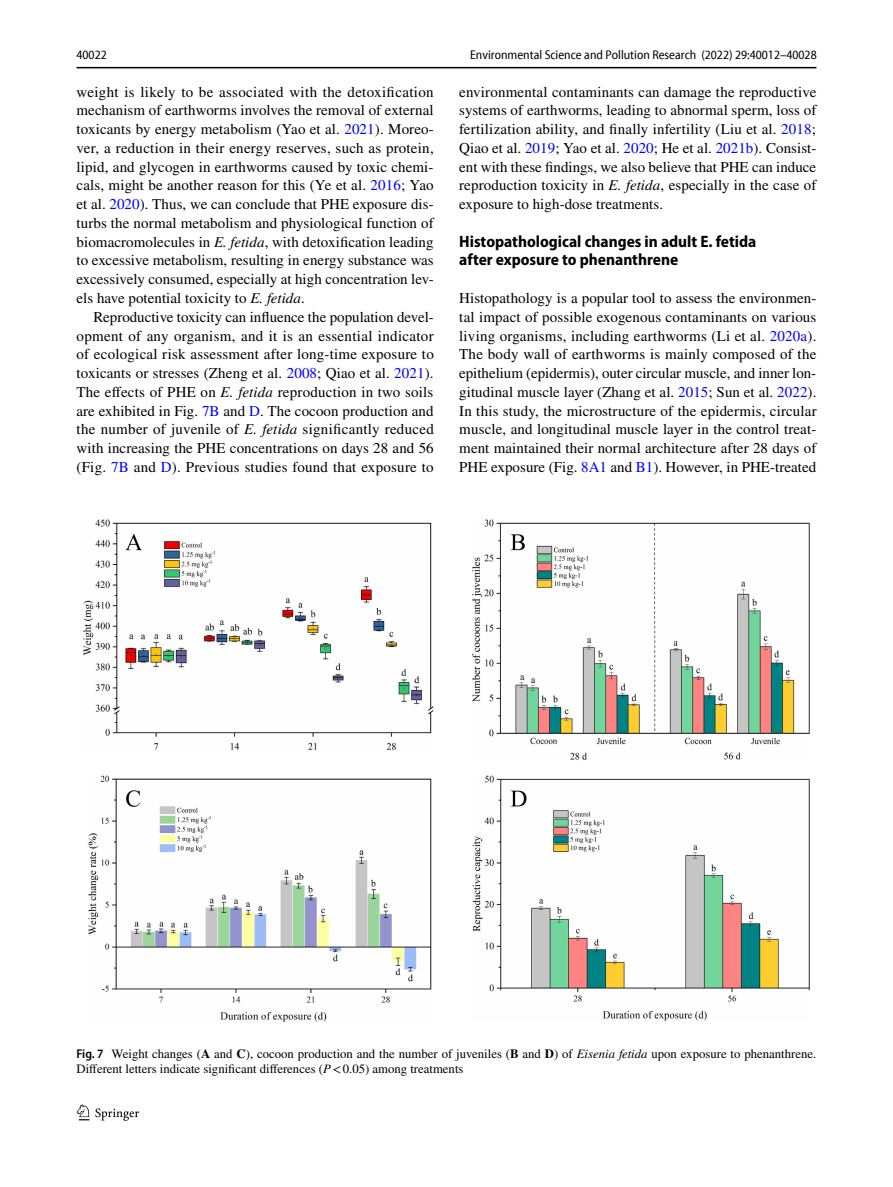
<style>
.page{position:relative;width:893px;height:1187px;background:#fff}
.page>*{position:absolute;margin:0;border:0;box-sizing:border-box;transform-origin:0 0}
.t1{font:700 semi-condensed 16.5px/18.8px "Myriad Pro";color:#000}
.t2{font:15px/18.8px "STIX";letter-spacing:.005em;color:#000;text-align:justify}
.t3{font:12.75px/15px "STIX";color:#000}
.t4{font:semi-condensed 12.75px "Myriad Pro Unic";color:#000}
.s1{color:#00f}
.s2{font-style:italic}
.s3{font-family:"Myriad Pro";font-weight:600;font-stretch:semi-condensed}
.s4{font-weight:700}
</style>
<div class="page">
<hr style="left:77px;top:67px;width:739px;height:1px;background:#000">
<img style="left:83px;top:519px;width:727px;height:503px">
<svg style="left:77px;top:1104px;width:12px;height:16px"></svg>
<svg style="left:95px;top:1108px;width:44px;height:12px"></svg>
<p class="t4" style="left:77px;top:50px;width:32px">40022</p>
<p class="t4" style="left:470px;top:50px;width:348px">Environmental Science and Pollution Research (2022) 29:40012–40028</p>
<p class="t2" style="left:77px;top:83px;width:359px">weight is likely to be associated with the detoxification mechanism of earthworms involves the removal of external toxicants by energy metabolism (Yao et al. <span class="s1">2021</span>). Moreo&shy;ver, a reduction in their energy reserves, such as protein, lipid, and glycogen in earthworms caused by toxic chemi&shy;cals, might be another reason for this (Ye et al. <span class="s1">2016</span>; Yao et al. <span class="s1">2020</span>). Thus, we can conclude that PHE exposure dis&shy;turbs the normal metabolism and physiological function of biomacromolecules in <span class="s2">E. fetida</span>, with detoxification leading to excessive metabolism, resulting in energy substance was excessively consumed, especially at high concentration lev&shy;els have potential toxicity to <span class="s2">E. fetida</span>.</p>
<p class="t2" style="left:77px;top:308px;width:359px;text-indent:17px">Reproductive toxicity can influence the population devel&shy;opment of any organism, and it is an essential indicator of ecological risk assessment after long-time exposure to toxicants or stresses (Zheng et al. <span class="s1">2008</span>; Qiao et al. <span class="s1">2021</span>).<br>The effects of PHE on <span class="s2">E. fetida</span> reproduction in two soils are exhibited in Fig. <span class="s1">7B</span> and <span class="s1">D</span>. The cocoon production and the number of juvenile of <span class="s2">E. fetida</span> significantly reduced with increasing the PHE concentrations on days 28 and 56 (Fig. <span class="s1">7B</span> and <span class="s1">D</span>). Previous studies found that exposure to</p>
<p class="t2" style="left:459px;top:83px;width:359px">environmental contaminants can damage the reproductive systems of earthworms, leading to abnormal sperm, loss of fertilization ability, and finally infertility (Liu et al. <span class="s1">2018</span>; Qiao et al. <span class="s1">2019</span>; Yao et al. <span class="s1">2020</span>; He et al. <span class="s1">2021b</span>). Consist&shy;ent with these findings, we also believe that PHE can induce reproduction toxicity in <span class="s2">E. fetida</span>, especially in the case of exposure to high-dose treatments.</p>
<p class="t1" style="left:459px;top:232px;width:299px">Histopathological changes in adult E. fetida after exposure to phenanthrene</p>
<p class="t2" style="left:459px;top:289px;width:359px">Histopathology is a popular tool to assess the environmen&shy;tal impact of possible exogenous contaminants on various living organisms, including earthworms (Li et al. <span class="s1">2020a</span>).<br>The body wall of earthworms is mainly composed of the epithelium (epidermis), outer circular muscle, and inner lon&shy;gitudinal muscle layer (Zhang et al. <span class="s1">2015</span>; Sun et al. <span class="s1">2022</span>).<br>In this study, the microstructure of the epidermis, circular muscle, and longitudinal muscle layer in the control treat&shy;ment maintained their normal architecture after 28 days of PHE exposure (Fig. <span class="s1">8A1</span> and <span class="s1">B1</span>). However, in PHE-treated</p>
<p class="t3" style="left:77px;top:1047px;width:741px"><span class="s3">Fig. 7</span> Weight changes (<span class="s4">A</span> and <span class="s4">C</span>), cocoon production and the number of juveniles (<span class="s4">B</span> and <span class="s4">D</span>) of <span class="s2">Eisenia fetida</span> upon exposure to phenanthrene.<br>Different letters indicate significant differences (<span class="s2">P</span>&lt;0.05) among treatments</p>
</div>
